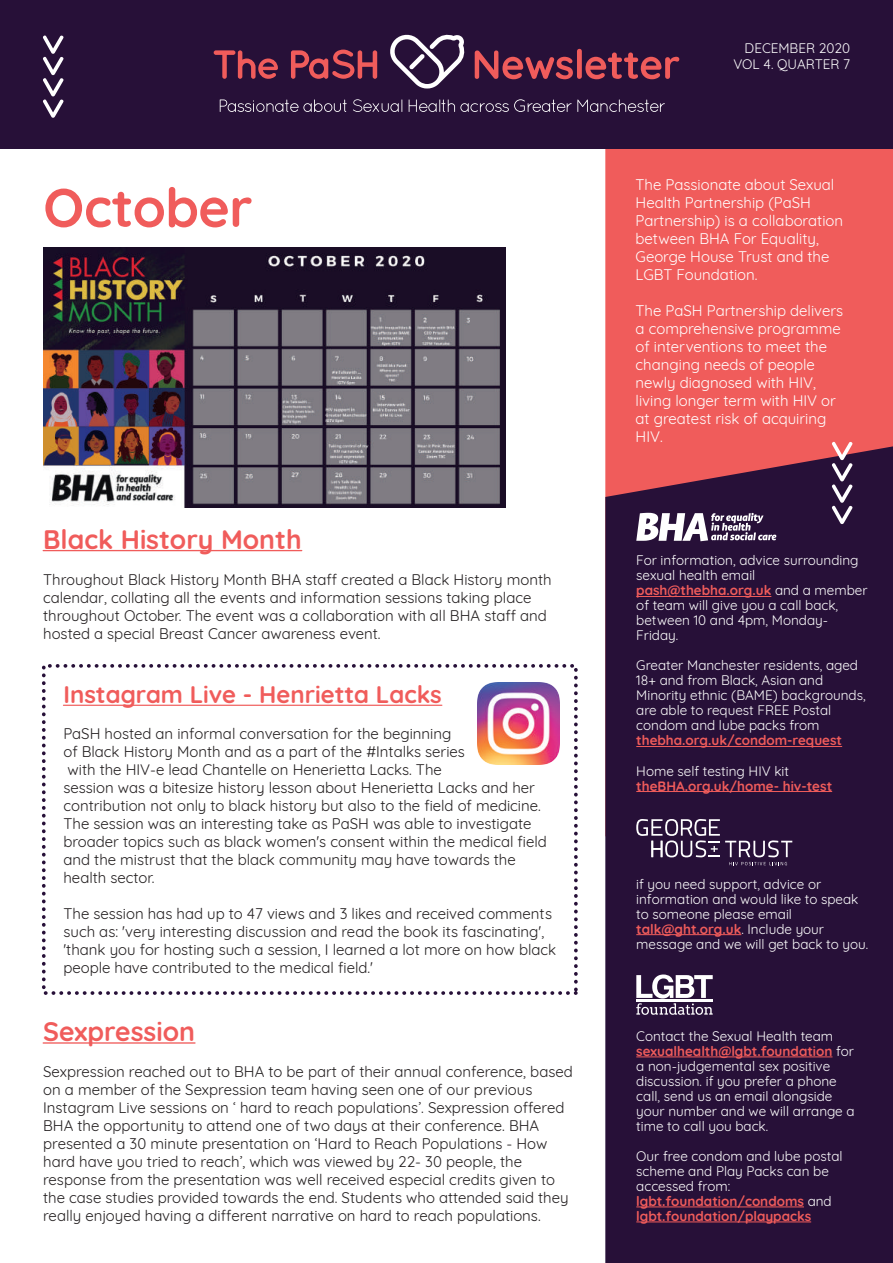
<style>
.page{position:relative;width:893px;height:1263px;background:#fff}
.page>*{position:absolute;margin:0;border:0;box-sizing:border-box;transform-origin:0 0}
.t1{font:700 54px "Quicksand";letter-spacing:-.01em;color:#f05c5b}
.t2{font:700 26.7px "Quicksand";color:#f05c5b}
.t3{font:700 24px "Quicksand";color:#f05c5b}
.t4{font:15px/18px "Quicksand";color:#231f20}
.t5{font:15px/18px "Quicksand";color:#fff}
.t6{font:13.5px/15px "Quicksand";color:#fff}
.t7{font:700 13.5px "Quicksand";color:#f05c5b}
.s1{font-weight:700;color:#f05c5b}
</style>
<div class="page">
<div style="left:605px;top:149px;width:288px;height:297px;background:#f05c5b"></div>
<div style="left:605px;top:446px;width:288px;height:817px;background:#271038"></div>
<hr style="left:636px;top:596px;width:135px;height:1px;background:#f05c5b">
<hr style="left:636px;top:746px;width:206px;height:1px;background:#f05c5b">
<hr style="left:636px;top:791px;width:196px;height:1px;background:#f05c5b">
<hr style="left:636px;top:934px;width:105px;height:1px;background:#f05c5b">
<hr style="left:636px;top:1056px;width:196px;height:1px;background:#f05c5b">
<hr style="left:636px;top:1206px;width:168px;height:1px;background:#f05c5b">
<hr style="left:636px;top:1221px;width:175px;height:1px;background:#f05c5b">
<div style="left:0;top:0;width:893px;height:149px;background:#271038"></div>
<svg style="left:43px;top:36px;width:20px;height:82px"></svg>
<svg style="left:214px;top:50px;width:64px;height:29px"></svg>
<svg style="left:291px;top:50px;width:86px;height:29px"></svg>
<svg style="left:220px;top:99px;width:127px;height:13px"></svg>
<svg style="left:353px;top:99px;width:49px;height:13px"></svg>
<svg style="left:409px;top:99px;width:256px;height:13px"></svg>
<svg style="left:390px;top:34px;width:75px;height:55px"></svg>
<svg style="left:475px;top:49px;width:204px;height:30px"></svg>
<svg style="left:636px;top:513px;width:140px;height:28px"></svg>
<svg style="left:636px;top:819px;width:156px;height:46px;background:#4a3758"></svg>
<svg style="left:636px;top:974px;width:77px;height:41px"></svg>
<svg style="left:832px;top:442px;width:20px;height:82px"></svg>
<div style="left:42px;top:664px;width:536px;height:331px;border:4px dashed #271038"></div>
<hr style="left:63px;top:705px;width:379px;height:1px;background:#f05c5b">
<img style="left:43px;top:247px;width:462px;height:260px">
<img style="left:477px;top:683px;width:83px;height:82px">
<hr style="left:43px;top:550px;width:259px;height:1px;background:#f05c5b">
<hr style="left:43px;top:1042px;width:152px;height:2px;background:#f05c5b">
<h1 class="t1" style="left:43px;top:163px;width:211px">October</h1>
<h2 class="t2" style="left:43px;top:517px;width:260px">Black History Month</h2>
<p class="t4" style="left:43px;top:569px;width:510px">Throughout Black History Month BHA staff created a Black History month calendar, collating all the events and information sessions taking place throughout October. The event was a collaboration with all BHA staff and hosted a special Breast Cancer awareness event.</p>
<h3 class="t3" style="left:63px;top:675px;width:380px">Instagram Live - Henrietta Lacks</h3>
<p class="t4" style="left:63px;top:723px;width:485px">PaSH hosted an informal conversation for the beginning<br>of Black History Month and as a part of the #Intalks series<br>with the HIV-e lead Chantelle on Henerietta Lacks. The<br>session was a bitesize history lesson about Henerietta Lacks and her contribution not only to black history but also to the field of medicine.<br>The session was an interesting take as PaSH was able to investigate broader topics such as black women's consent within the medical field and the mistrust that the black community may have towards the health sector.</p>
<p class="t4" style="left:63px;top:903px;width:494px">The session has had up to 47 views and 3 likes and received comments such as: 'very interesting discussion and read the book its fascinating', 'thank you for hosting such a session, I learned a lot more on how black people have contributed to the medical field.'</p>
<h2 class="t2" style="left:43px;top:1009px;width:153px">Sexpression</h2>
<p class="t4" style="left:43px;top:1061px;width:531px">Sexpression reached out to BHA to be part of their annual conference, based on a member of the Sexpression team having seen one of our previous Instagram Live sessions on ‘ hard to reach populations’. Sexpression offered BHA the opportunity to attend one of two days at their conference. BHA presented a 30 minute presentation on ‘Hard to Reach Populations - How hard have you tried to reach’, which was viewed by 22- 30 people, the response from the presentation was well received especial credits given to the case studies provided towards the end. Students who attended said they really enjoyed having a different narrative on hard to reach populations.</p>
<p class="t6" style="left:733px;top:38px;width:118px;line-height:16.2px;text-align:right">DECEMBER 2020<br>VOL 4. QUARTER 7</p>
<p class="t5" style="left:636px;top:174px;width:209px">The Passionate about Sexual<br>Health Partnership (PaSH<br>Partnership) is a collaboration between BHA For Equality,<br>George House Trust and the<br>LGBT Foundation.</p>
<p class="t5" style="left:636px;top:300px;width:209px">The PaSH Partnership delivers a comprehensive programme of interventions to meet the changing needs of people newly diagnosed with HIV, living longer term with HIV or at greatest risk of acquiring<br>HIV.</p>
<p class="t6" style="left:636px;top:552px;width:233px">For information, advice surrounding sexual health email <span class="s1">pash@thebha.org.uk</span> and a member of team will give you a call back, between 10 and 4pm, Monday-<br>Friday.</p>
<p class="t6" style="left:636px;top:657px;width:231px">Greater Manchester residents, aged<br>18+ and from Black, Asian and<br>Minority ethnic (BAME) backgrounds, are able to request FREE Postal condom and lube packs from</p>
<p class="t7" style="left:636px;top:729px;width:207px">thebha.org.uk/condom-request</p>
<p class="t6" style="left:636px;top:762px;width:154px">Home self testing HIV kit</p>
<p class="t7" style="left:636px;top:774px;width:197px">theBHA.org.uk/home- hiv-test</p>
<p class="t6" style="left:636px;top:875px;width:233px">if you need support, advice or information and would like to speak to someone please email <span class="s1">talk@ght.org.uk</span>. Include your message and we will get back to you.</p>
<p class="t6" style="left:636px;top:1027px;width:220px">Contact the Sexual Health team <span class="s1">sexualhealth@lgbt.foundation</span> for a non-judgemental sex positive discussion. if you prefer a phone call, send us an email alongside your number and we will arrange a time to call you back.</p>
<p class="t6" style="left:636px;top:1147px;width:208px">Our free condom and lube postal scheme and Play Packs can be accessed from: <span class="s1">lgbt.foundation/condoms</span> and <span class="s1">lgbt.foundation/playpacks</span></p>
</div>
